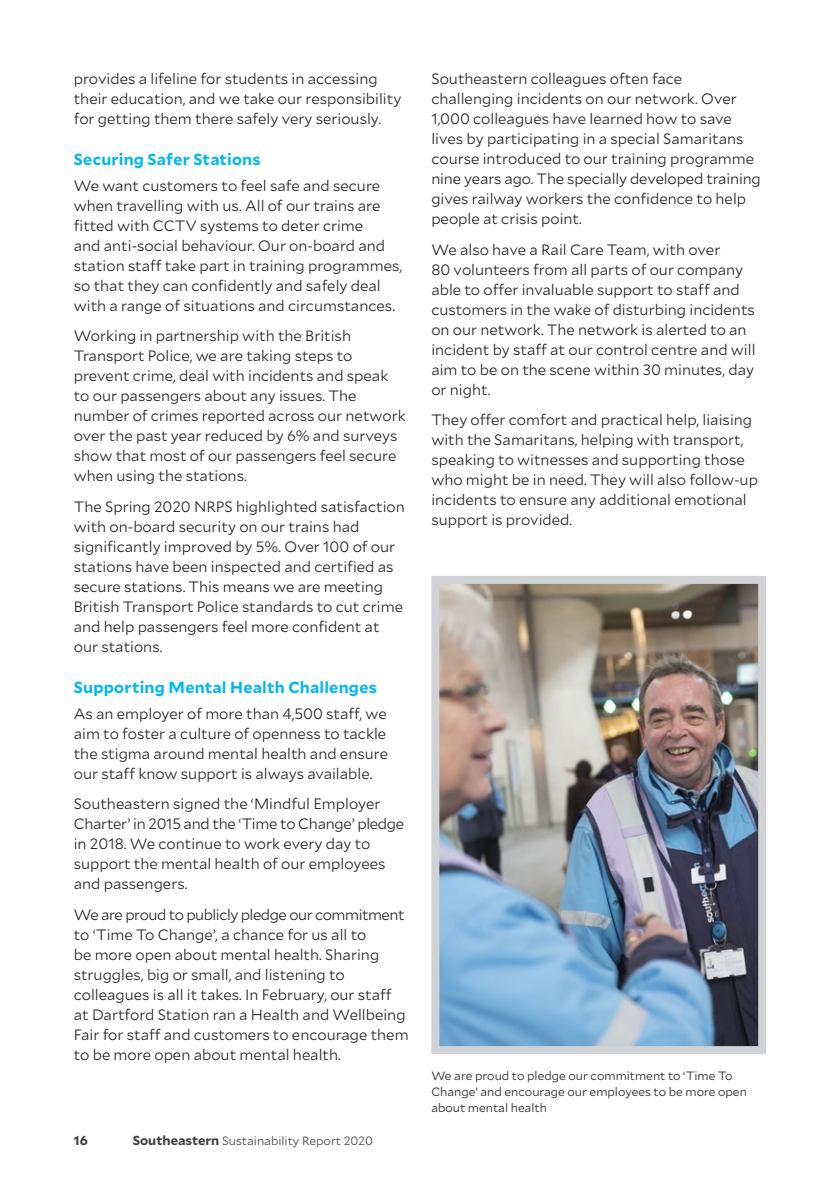
<style>
.page{position:relative;width:840px;height:1191px;background:#fff}
.page>*{position:absolute;margin:0;border:0;box-sizing:border-box;transform-origin:0 0}
.t1{font:700 16px "Mallory";letter-spacing:.015em;color:#00b6f0}
.t2{font:300 15px/20px "Mallory";color:#231f20}
.t3{font:700 13px "Mallory";color:#3e3e3f}
.t4{font:300 12px/16px "Mallory";color:#231f20}
.t5{font:300 12px "Mallory";color:#3e3e3f}
.s1{font-weight:700;font-size:13px}
</style>
<div class="page">
<img style="left:440px;top:585px;width:316px;height:460px">
<div style="left:431px;top:576px;width:334px;height:478px;border:8px solid #d1d2d4"></div>
<p class="t2" style="left:74px;top:68px;width:329px">provides a lifeline for students in accessing their education, and we take our responsibility for getting them there safely very seriously.</p>
<p class="t1" style="left:74px;top:147px;width:188px">Securing Safer Stations</p>
<p class="t2" style="left:74px;top:175px;width:330px">We want customers to feel safe and secure when travelling with us. All of our trains are fitted with CCTV systems to deter crime<br>and anti-social behaviour. Our on-board and station staff take part in training programmes, so that they can confidently and safely deal with a range of situations and circumstances.</p>
<p class="t2" style="left:74px;top:325px;width:333px">Working in partnership with the British Transport Police, we are taking steps to prevent crime, deal with incidents and speak to our passengers about any issues. The number of crimes reported across our network over the past year reduced by 6% and surveys show that most of our passengers feel secure when using the stations.</p>
<p class="t2" style="left:74px;top:496px;width:332px">The Spring 2020 NRPS highlighted satisfaction with on-board security on our trains had significantly improved by 5%. Over 100 of our stations have been inspected and certified as secure stations. This means we are meeting British Transport Police standards to cut crime and help passengers feel more confident at our stations.</p>
<p class="t1" style="left:74px;top:675px;width:304px">Supporting Mental Health Challenges</p>
<p class="t2" style="left:74px;top:702px;width:316px">As an employer of more than 4,500 staff, we aim to foster a culture of openness to tackle the stigma around mental health and ensure our staff know support is always available.</p>
<p class="t2" style="left:74px;top:793px;width:332px">Southeastern signed the ‘Mindful Employer Charter’ in 2015 and the ‘Time to Change’ pledge in 2018. We continue to work every day to support the mental health of our employees and passengers.</p>
<p class="t2" style="left:74px;top:903px;width:336px">We are proud to publicly pledge our commitment to ‘Time To Change’, a chance for us all to<br>be more open about mental health. Sharing struggles, big or small, and listening to colleagues is all it takes. In February, our staff at Dartford Station ran a Health and Wellbeing Fair for staff and customers to encourage them to be more open about mental health.</p>
<p class="t3" style="left:74px;top:1130px;width:16px">16</p>
<p class="t5" style="left:133px;top:1131px;width:241px"><span class="s1">Southeastern</span> Sustainability Report 2020</p>
<p class="t2" style="left:431px;top:68px;width:331px">Southeastern colleagues often face challenging incidents on our network. Over 1,000 colleagues have learned how to save lives by participating in a special Samaritans course introduced to our training programme nine years ago. The specially developed training gives railway workers the confidence to help people at crisis point.</p>
<p class="t2" style="left:431px;top:239px;width:325px">We also have a Rail Care Team, with over<br>80 volunteers from all parts of our company able to offer invaluable support to staff and customers in the wake of disturbing incidents on our network. The network is alerted to an incident by staff at our control centre and will aim to be on the scene within 30 minutes, day or night.</p>
<p class="t2" style="left:431px;top:409px;width:328px">They offer comfort and practical help, liaising with the Samaritans, helping with transport, speaking to witnesses and supporting those who might be in need. They will also follow-up incidents to ensure any additional emotional support is provided.</p>
<p class="t4" style="left:431px;top:1066px;width:317px">We are proud to pledge our commitment to ‘Time To<br>Change’ and encourage our employees to be more open about mental health</p>
</div>
